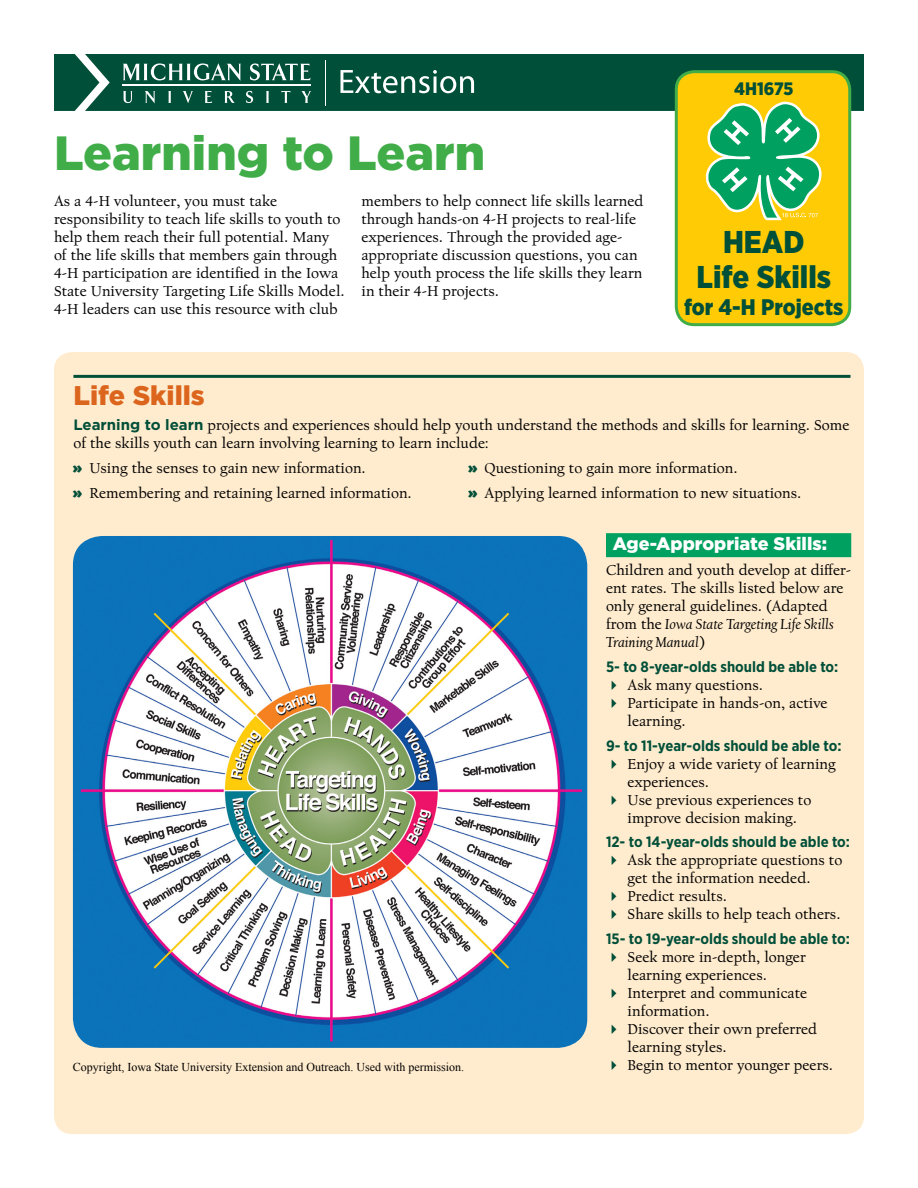
<style>
.page{position:relative;width:918px;height:1188px;background:#fff}
.page>*{position:absolute;margin:0;border:0;box-sizing:border-box;transform-origin:0 0}
.Cover_Title{font:900 48px "Gotham";color:#41ad49}
.t1{font:900 31.5px/34.5px "Gotham Narrow";color:#004f39;text-align:center}
.Subhead1{font:900 27px "Gotham";color:#dc651e}
.t2{font:900 22.5px "Gotham Narrow";color:#004f39}
.Subhead2{font:900 18px "Gotham";color:#fff}
.t3{font:900 18px "Gotham Narrow";color:#004f39}
.Body{font:15px/18px "Californian FB Text";color:#000}
.Body_no_space_after{font:700 15px "Gotham Narrow";color:#004f39}
.Indicia{font:12px "Times New Roman";color:#000}
.s1{font-family:"Gotham";font-weight:700;color:#004f39}
.s2{font-family:"Gotham";font-weight:900;color:#004f39}
.s3{font-style:italic}
</style>
<div class="page">
<div style="left:54px;top:54px;width:810px;height:57px;background:#004f39"></div>
<svg style="left:123px;top:91px;width:9px;height:12px"></svg>
<svg style="left:145px;top:91px;width:10px;height:12px"></svg>
<svg style="left:168px;top:91px;width:3px;height:12px"></svg>
<svg style="left:183px;top:91px;width:10px;height:12px"></svg>
<svg style="left:205px;top:91px;width:7px;height:12px"></svg>
<svg style="left:225px;top:91px;width:10px;height:12px"></svg>
<svg style="left:246px;top:91px;width:7px;height:12px"></svg>
<svg style="left:266px;top:91px;width:3px;height:12px"></svg>
<svg style="left:281px;top:91px;width:9px;height:12px"></svg>
<svg style="left:301px;top:91px;width:10px;height:12px"></svg>
<svg style="left:123px;top:63px;width:118px;height:18px"></svg>
<svg style="left:250px;top:63px;width:61px;height:17px"></svg>
<hr style="left:123px;top:84px;width:188px;height:2px;background:#fff">
<svg style="left:340px;top:70px;width:134px;height:23px"></svg>
<hr style="left:325px;top:61px;width:1px;height:45px;background:#fff">
<div style="left:676px;top:72px;width:174px;height:253px;background:#ffcb05;border-radius:18px"></div>
<div style="left:675px;top:70px;width:176px;height:256px;border:3px solid #41ad49;border-radius:18px"></div>
<svg style="left:706px;top:102px;width:116px;height:118px"></svg>
<div style="left:54px;top:352px;width:810px;height:782px;background:#ffecce;border-radius:18px"></div>
<hr style="left:73px;top:375px;width:777px;height:3px;background:#004f39">
<div style="left:606px;top:533px;width:245px;height:24px;background:#00a160"></div>
<img style="left:73px;top:536px;width:514px;height:512px">
<p class="Cover_Title" style="left:54px;top:120px;width:433px">Learning to Learn</p>
<p class="Body" style="left:54px;top:192px;width:292px">As a 4-H volunteer, you must take responsibility to teach life skills to youth to help them reach their full potential. Many of the life skills that members gain through 4-H participation are identified in the Iowa State University Targeting Life Skills Model.<br>4-H leaders can use this resource with club</p>
<p class="Body" style="left:362px;top:192px;width:283px">members to help connect life skills learned through hands-on 4-H projects to real-life experiences. Through the provided age&shy;appropriate discussion questions, you can help youth process the life skills they learn in their 4-H projects.</p>
<p class="t3" style="left:734px;top:77px;width:61px">4H1675</p>
<h2 class="t1" style="left:696px;top:224px;width:136px">HEAD<br>Life Skills</h2>
<h3 class="t2" style="left:684px;top:292px;width:161px">for 4-H Projects</h3>
<h1 class="Subhead1" style="left:73px;top:377px;width:133px">Life Skills</h1>
<p class="Body" style="left:73px;top:416px;width:778px"><span class="s1">Learning to learn</span> projects and experiences should help youth understand the methods and skills for learning. Some of the skills youth can learn involving learning to learn include:</p>
<p class="Body" style="left:73px;top:459px;width:294px"><span class="s2">»</span> Using the senses to gain new information.</p>
<p class="Body" style="left:73px;top:484px;width:340px"><span class="s2">»</span> Remembering and retaining learned information.</p>
<p class="Body" style="left:468px;top:459px;width:271px"><span class="s2">»</span> Questioning to gain more information.</p>
<p class="Body" style="left:468px;top:484px;width:335px"><span class="s2">»</span> Applying learned information to new situations.</p>
<h2 class="Subhead2" style="left:613px;top:532px;width:216px">Age-Appropriate Skills:</h2>
<p class="Body" style="left:606px;top:562px;width:247px">Children and youth develop at differ&shy;ent rates. The skills listed below are only general guidelines. (Adapted from the <span class="s3">Iowa State Targeting Life Skills Training Manual</span>)</p>
<p class="Body_no_space_after" style="left:606px;top:657px;width:234px">5- to 8-year-olds should be able to:</p>
<p class="Body" style="left:628px;top:676px;width:137px">Ask many questions.</p>
<p class="Body" style="left:628px;top:694px;width:202px">Participate in hands-on, active learning.</p>
<p class="Body_no_space_after" style="left:606px;top:736px;width:237px">9- to 11-year-olds should be able to:</p>
<p class="Body" style="left:628px;top:755px;width:210px">Enjoy a wide variety of learning experiences.</p>
<p class="Body" style="left:628px;top:791px;width:185px">Use previous experiences to improve decision making.</p>
<p class="Body_no_space_after" style="left:606px;top:832px;width:246px">12- to 14-year-olds should be able to:</p>
<p class="Body" style="left:628px;top:852px;width:216px">Ask the appropriate questions to get the information needed.</p>
<p class="Body" style="left:628px;top:888px;width:101px">Predict results.</p>
<p class="Body" style="left:628px;top:906px;width:215px">Share skills to help teach others.</p>
<p class="Body_no_space_after" style="left:606px;top:929px;width:245px">15- to 19-year-olds should be able to:</p>
<p class="Body" style="left:628px;top:949px;width:180px">Seek more in-depth, longer learning experiences.</p>
<p class="Body" style="left:628px;top:985px;width:181px">Interpret and communicate information.</p>
<p class="Body" style="left:628px;top:1021px;width:191px">Discover their own preferred learning styles.</p>
<p class="Indicia" style="left:73px;top:1059px;width:393px">Copyright, Iowa State University Extension and Outreach. Used with permission.</p>
<p class="Body" style="left:628px;top:1057px;width:207px">Begin to mentor younger peers.</p>
</div>
